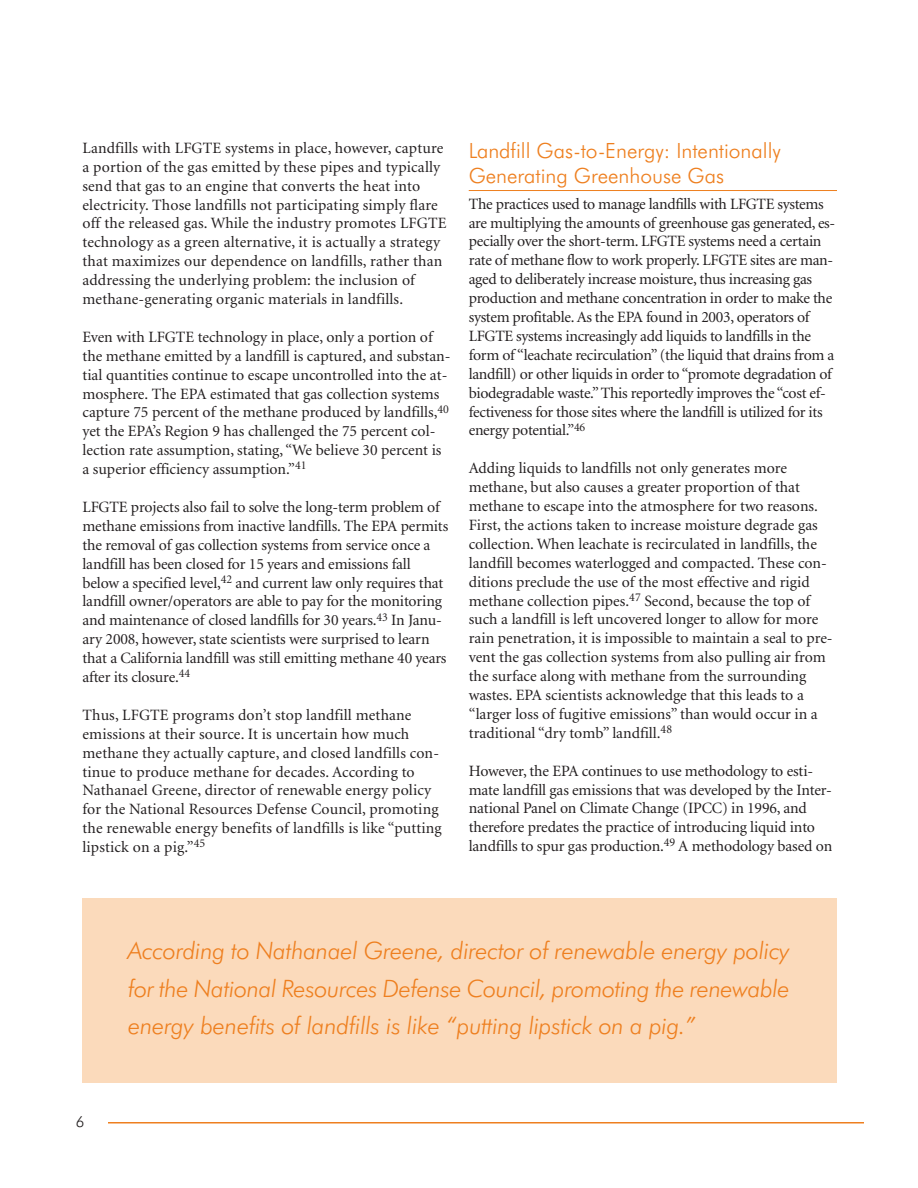
<style>
.page{position:relative;width:918px;height:1188px;background:#fff}
.page>*{position:absolute;margin:0;border:0;box-sizing:border-box;transform-origin:0 0}
.t1{font:italic 300 24px/37.5px "Futura BT";letter-spacing:-.01em;color:#ee7f1f;text-align:justify}
.t2{font:300 21px/25.2px "Futura BT";color:#ee7f1f}
.t3{font:15.75px/18.9px "Minion";letter-spacing:-.005em;color:#231f20}
.t4{font:300 15px "Futura BT";color:#231f20}
</style>
<div class="page">
<hr style="left:469px;top:190px;width:368px;height:1px;background:#ee7f1f">
<hr style="left:108px;top:1122px;width:756px;height:2px;background:#ee7f1f">
<div style="left:82px;top:898px;width:755px;height:185px;background:#fbdabb"></div>
<p class="t3" style="left:82px;top:140px;width:365px">Landfills with LFGTE systems in place, however, capture a portion of the gas emitted by these pipes and typically send that gas to an engine that converts the heat into electricity. Those landfills not participating simply flare off the released gas. While the industry promotes LFGTE technology as a green alternative, it is actually a strategy that maximizes our dependence on landfills, rather than addressing the underlying problem: the inclusion of methane-generating organic materials in landfills.</p>
<p class="t3" style="left:82px;top:329px;width:370px">Even with LFGTE technology in place, only a portion of the methane emitted by a landfill is captured, and substan&shy;tial quantities continue to escape uncontrolled into the at&shy;mosphere. The EPA estimated that gas collection systems capture 75 percent of the methane produced by landfills,<sup>40 </sup>yet the EPA’s Region 9 has challenged the 75 percent col&shy;lection rate assumption, stating, “We believe 30 percent is a superior efficiency assumption.”<sup>41</sup></p>
<p class="t3" style="left:82px;top:499px;width:367px">LFGTE projects also fail to solve the long-term problem of methane emissions from inactive landfills. The EPA permits the removal of gas collection systems from service once a landfill has been closed for 15 years and emissions fall below a specified level,<sup>42</sup> and current law only requires that landfill owner/operators are able to pay for the monitoring and maintenance of closed landfills for 30 years.<sup>43</sup> In Janu&shy;ary 2008, however, state scientists were surprised to learn that a California landfill was still emitting methane 40 years after its closure.<sup>44</sup></p>
<p class="t3" style="left:82px;top:707px;width:361px">Thus, LFGTE programs don’t stop landfill methane emissions at their source. It is uncertain how much methane they actually capture, and closed landfills con&shy;tinue to produce methane for decades. According to Nathanael Greene, director of renewable energy policy for the National Resources Defense Council, promoting the renewable energy benefits of landfills is like “putting lipstick on a pig.”<sup>45</sup></p>
<h2 class="t2" style="left:469px;top:139px;width:314px">Landfill Gas-to-Energy: Intentionally<br>Generating Greenhouse Gas</h2>
<p class="t3" style="left:469px;top:195px;width:368px">The practices used to manage landfills with LFGTE systems are multiplying the amounts of greenhouse gas generated, es&shy;pecially over the short-term. LFGTE systems need a certain rate of methane flow to work properly. LFGTE sites are man&shy;aged to deliberately increase moisture, thus increasing gas production and methane concentration in order to make the system profitable. As the EPA found in 2003, operators of LFGTE systems increasingly add liquids to landfills in the form of “leachate recirculation” (the liquid that drains from a landfill) or other liquids in order to “promote degradation of biodegradable waste.”This reportedly improves the “cost ef&shy;fectiveness for those sites where the landfill is utilized for its energy potential.”<sup>46</sup></p>
<p class="t3" style="left:469px;top:460px;width:365px">Adding liquids to landfills not only generates more methane, but also causes a greater proportion of that methane to escape into the atmosphere for two reasons.<br>First, the actions taken to increase moisture degrade gas collection. When leachate is recirculated in landfills, the landfill becomes waterlogged and compacted. These con&shy;ditions preclude the use of the most effective and rigid methane collection pipes.<sup>47</sup> Second, because the top of such a landfill is left uncovered longer to allow for more rain penetration, it is impossible to maintain a seal to pre&shy;vent the gas collection systems from also pulling air from the surface along with methane from the surrounding wastes. EPA scientists acknowledge that this leads to a “larger loss of fugitive emissions” than would occur in a traditional “dry tomb” landfill.<sup>48</sup></p>
<p class="t3" style="left:469px;top:762px;width:365px">However, the EPA continues to use methodology to esti&shy;mate landfill gas emissions that was developed by the Inter&shy;national Panel on Climate Change (IPCC) in 1996, and therefore predates the practice of introducing liquid into landfills to spur gas production.<sup>49</sup> A methodology based on</p>
<p class="t4" style="left:76px;top:1115px;width:10px">6</p>
<h1 class="t1" style="left:128px;top:934px;width:663px">According to Nathanael Greene, director of renewable energy policy for the National Resources Defense Council, promoting the renewable energy benefits of landfills is like “putting lipstick on a pig.”</h1>
</div>
